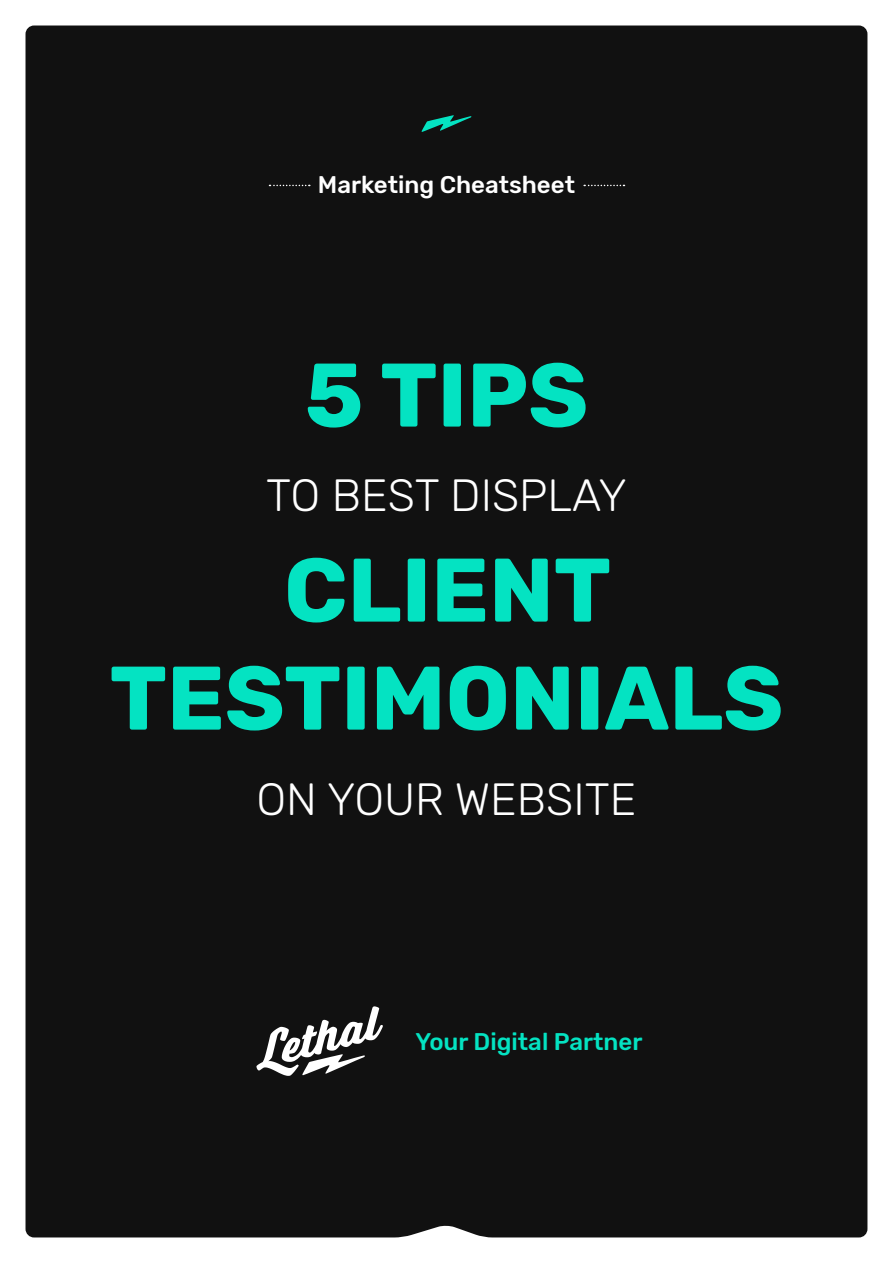
<style>
.page{position:relative;width:893px;height:1263px;background:#fff}
.page>*{position:absolute;margin:0;border:0;box-sizing:border-box;transform-origin:0 0}
.t1{font:700 90px "Rubik";color:#04e3c2}
.t2{font:300 45px "Rubik";color:#fff}
.t3{font:500 24px "Rubik";color:#fff}
.t4{font:500 24px "Rubik";color:#04e3c2}
</style>
<div class="page">
<div style="left:26px;top:26px;width:841px;height:1211px;background:#111"></div>
<svg style="left:269px;top:185px;width:41px;height:1px"></svg>
<svg style="left:584px;top:185px;width:40px;height:1px"></svg>
<svg style="left:256px;top:1006px;width:127px;height:70px"></svg>
<svg style="left:421px;top:115px;width:50px;height:17px"></svg>
<p class="t3" style="left:318px;top:171px;width:259px">Marketing Cheatsheet</p>
<p class="t1" style="left:305px;top:343px;width:285px">5 TIPS</p>
<p class="t2" style="left:266px;top:470px;width:362px">TO BEST DISPLAY</p>
<p class="t1" style="left:284px;top:538px;width:328px">CLIENT</p>
<p class="t1" style="left:110px;top:646px;width:675px">TESTIMONIALS</p>
<p class="t2" style="left:256px;top:774px;width:382px">ON YOUR WEBSITE</p>
<p class="t4" style="left:415px;top:1028px;width:229px">Your Digital Partner</p>
</div>
